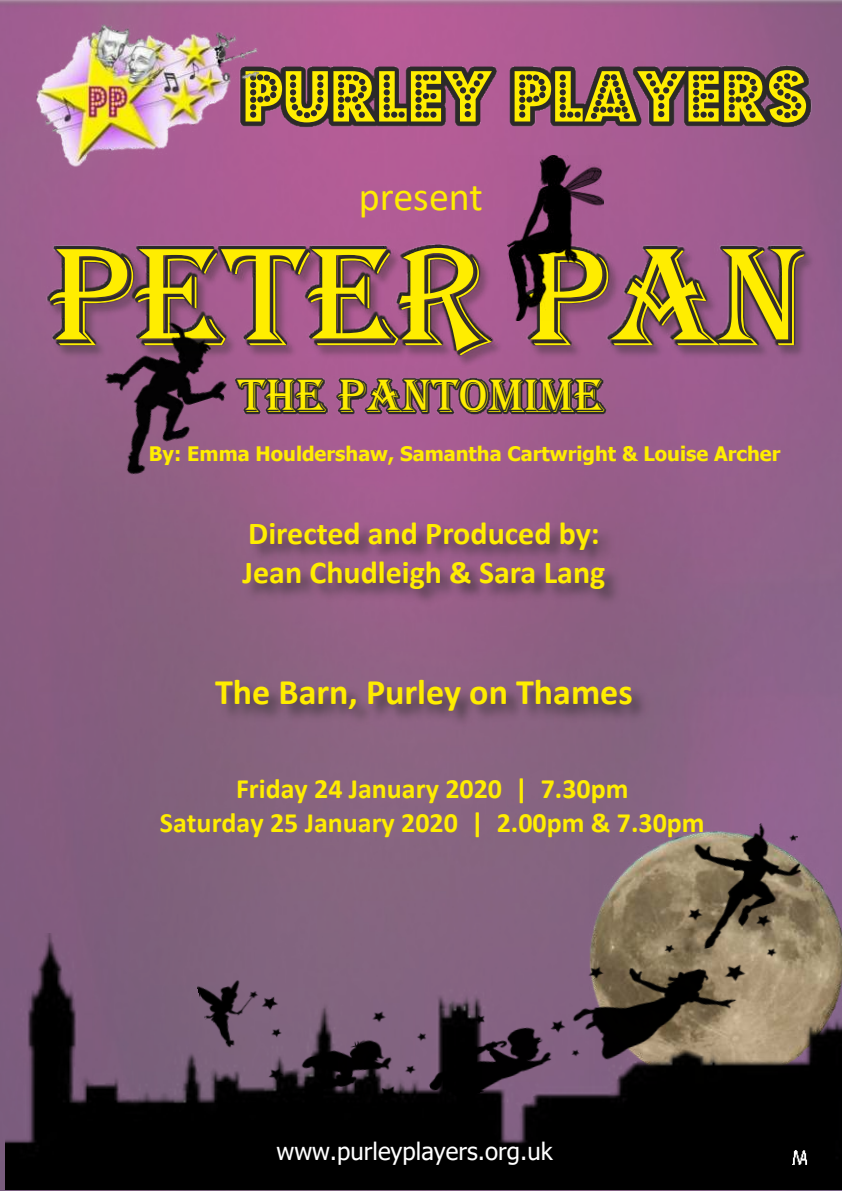
<style>
.page{position:relative;width:842px;height:1191px;background:#fff}
.page>*{position:absolute;margin:0;border:0;box-sizing:border-box;transform-origin:0 0}
.t1{font:144px "Algerian";color:#ffed00}
.t2{font:80px "Budmo Jiggler";color:#ffed00}
.t3{font:48px "Algerian";color:#ffed00}
.t4{font:40px "Calibri";color:#ffed00}
.t5{font:700 36px "Calibri";color:#ffed00}
.t6{font:700 32px/39px "Calibri";color:#ffed00}
.t7{font:700 28px/34.2px "Calibri";color:#ffed00;text-align:center}
.t8{font:24px "Tahoma";color:#fff}
.t9{font:700 20px "Tahoma";color:#ffed00}
</style>
<div class="page">
<img style="left:0;top:0;width:842px;height:1190px">
<img style="left:36px;top:25px;width:806px;height:397px">
<img style="left:267px;top:363px;width:481px;height:71px">
<img style="left:508px;top:155px;width:95px;height:165px">
<img style="left:62px;top:296px;width:205px;height:205px">
<img style="left:5px;top:933px;width:837px;height:257px">
<img style="left:191px;top:817px;width:645px;height:331px">
<img style="left:792px;top:1150px;width:16px;height:15px">
<img style="left:140px;top:509px;width:586px;height:254px">
<h2 class="t2" style="left:243px;top:51px;width:567px">PURLEY PLAYERS</h2>
<h3 class="t4" style="left:359px;top:169px;width:126px">present</h3>
<h1 class="t1" style="left:49px;top:217px;width:757px">PETER PAN</h1>
<h3 class="t3" style="left:238px;top:370px;width:367px">THE PANTOMIME</h3>
<p class="t9" style="left:149px;top:439px;width:633px">By: Emma Houldershaw, Samantha Cartwright &amp; Louise Archer</p>
<p class="t6" style="left:243px;top:513px;width:364px">Directed and Produced by:<br>Jean Chudleigh &amp; Sara Lang</p>
<p class="t5" style="left:215px;top:666px;width:419px">The Barn, Purley on Thames</p>
<p class="t7" style="left:160px;top:771px;width:546px">Friday 24 January 2020 | 7.30pm<br>Saturday 25 January 2020 | 2.00pm &amp; 7.30pm</p>
<p class="t8" style="left:277px;top:1135px;width:278px">www.purleyplayers.org.uk</p>
</div>
